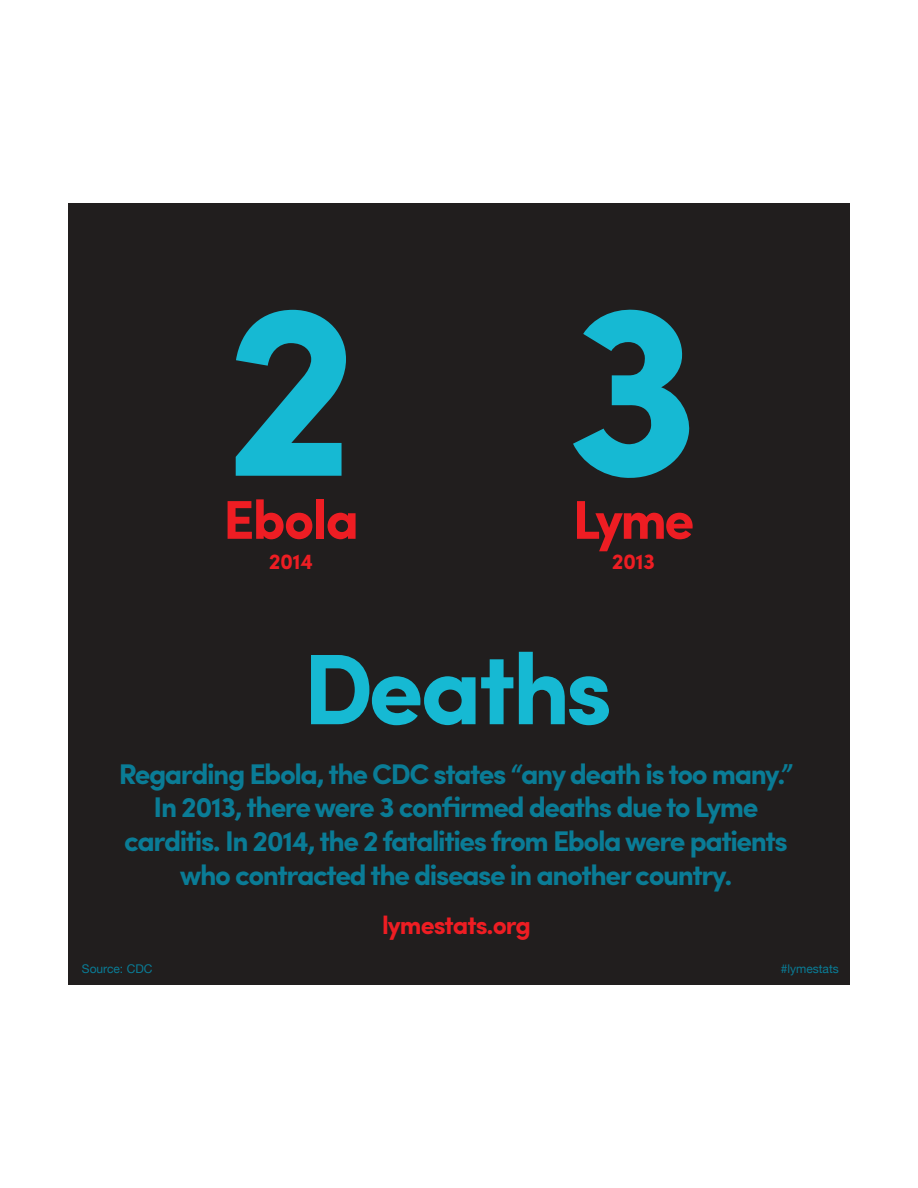
<style>
.page{position:relative;width:918px;height:1188px;background:#fff}
.page>*{position:absolute;margin:0;border:0;box-sizing:border-box;transform-origin:0 0}
.t1{font:700 248.4px "Sofia Pro";color:#16b9d3}
.t2{font:700 100.5px "Sofia Pro";letter-spacing:-.03em;color:#16b9d3}
.t3{font:700 54.75px "Sofia Pro";letter-spacing:-.035em;color:#ee1d23}
.t4{font:700 28.5px/33.8px "Sofia Pro";letter-spacing:-.05em;color:#0a7c96;text-align:center}
.t5{font:700 25.5px "Sofia Pro";letter-spacing:-.04em;color:#ee1d23}
.t6{font:700 21.75px "Sofia Pro";letter-spacing:-.03em;color:#ee1d23}
.t7{font:12px "Helvetica Neue";color:#0a7c96}
</style>
<div class="page">
<div style="left:68px;top:203px;width:781px;height:781px;background:#211e1e"></div>
<h1 class="t1" style="left:223px;top:199px;width:480px">2 3</h1>
<h3 class="t3" style="left:573px;top:478px;width:123px">Lyme</h3>
<p class="t6" style="left:612px;top:545px;width:45px">2013</p>
<h3 class="t3" style="left:223px;top:478px;width:137px">Ebola</h3>
<p class="t6" style="left:269px;top:545px;width:46px">2014</p>
<h2 class="t2" style="left:303px;top:612px;width:311px">Deaths</h2>
<p class="t4" style="left:119px;top:755px;width:676px">Regarding Ebola, the CDC states “any death is too many.” In 2013, there were 3 confirmed deaths due to Lyme carditis. In 2014, the 2 fatalities from Ebola were patients who contracted the disease in another country.</p>
<p class="t5" style="left:382px;top:905px;width:150px">lymestats.org</p>
<p class="t7" style="left:82px;top:960px;width:72px">Source: CDC</p>
<p class="t7" style="left:781px;top:960px;width:60px">#lymestats</p>
</div>
